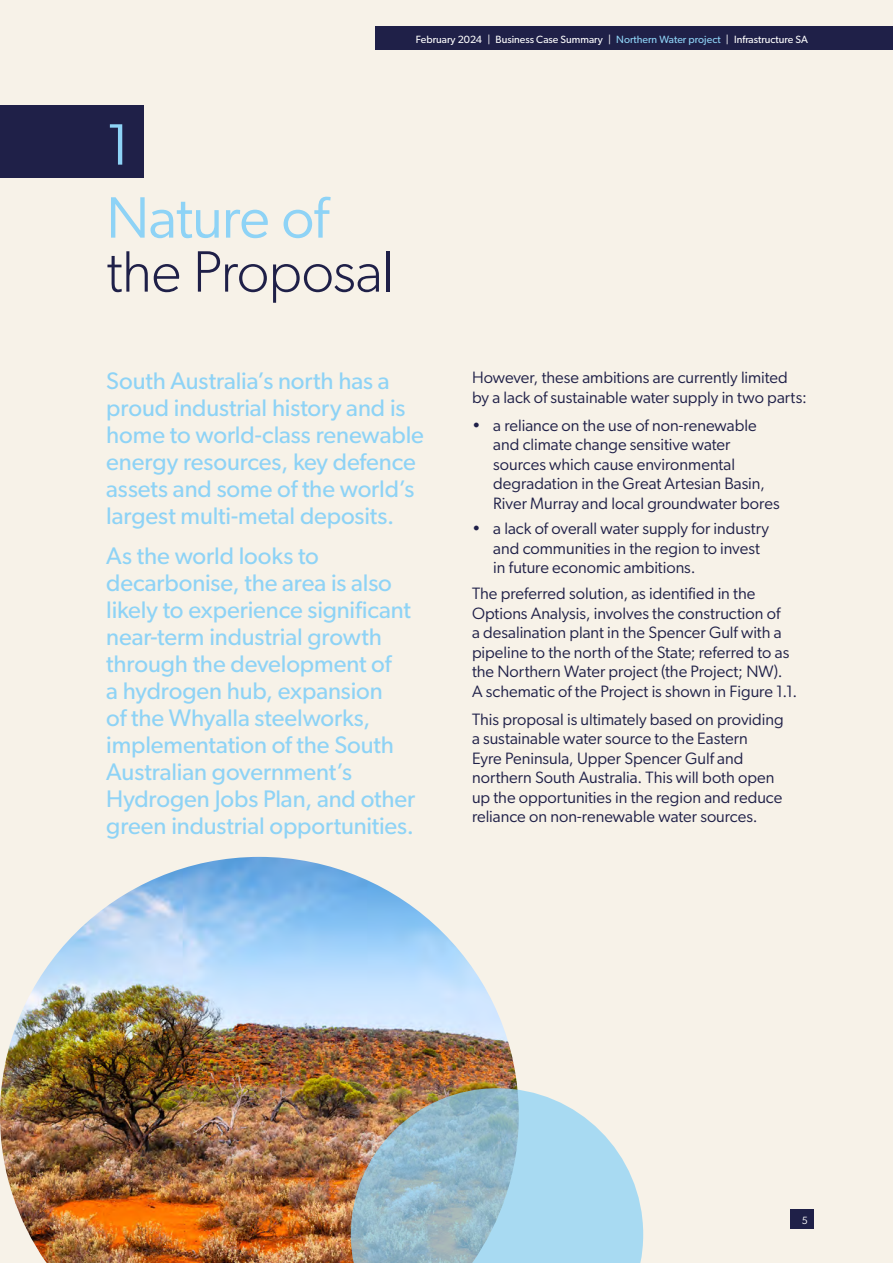
<style>
.page{position:relative;width:893px;height:1263px;background:#f7f2e8}
.page>*{position:absolute;margin:0;border:0;box-sizing:border-box;transform-origin:0 0}
.t1{font:300 58.5px "Gibson";letter-spacing:-.015em;color:#1f2048}
.t2{font:58.5px "Gibson";letter-spacing:-.015em;color:#8ed3f6}
.t3{font:24px/27px "Gibson";letter-spacing:-.005em;color:#8ed3f6}
.t4{font:16.5px/19.5px "Gibson";color:#1f2048}
.t5{font:10.5px "Gibson";color:#fff}
.t6{font:10.5px "Gibson";color:#fff}
.s1{color:#8ed3f6}
</style>
<div class="page">
<div style="left:375px;top:27px;width:518px;height:23px;background:#1f2048"></div>
<div style="left:790px;top:1210px;width:23px;height:19px;background:#1f2048"></div>
<img style="left:0;top:857px;width:518px;height:406px">
<svg style="left:351px;top:1088px;width:292px;height:175px;background:#a6c4cf"></svg>
<div style="left:0;top:105px;width:144px;height:72px;background:#1f2048"></div>
<p class="t5" style="left:416px;top:33px;width:393px">February 2024 | Business Case Summary | <span class="s1">Northern Water project</span> | Infrastructure SA</p>
<h1 class="t2" style="left:106px;top:109px;width:26px">1</h1>
<h1 class="t2" style="left:106px;top:182px;width:224px">Nature of</h1>
<h1 class="t1" style="left:106px;top:236px;width:289px">the Proposal</h1>
<h2 class="t3" style="left:106px;top:367px;width:319px">South Australia’s north has a proud industrial history and is home to world-class renewable energy resources, key defence assets and some of the world’s largest multi-metal deposits.</h2>
<p class="t3" style="left:106px;top:542px;width:310px">As the world looks to decarbonise, the area is also likely to experience significant near-term industrial growth through the development of<br>a hydrogen hub, expansion<br>of the Whyalla steelworks, implementation of the South<br>Australian government’s<br>Hydrogen Jobs Plan, and other green industrial opportunities.</p>
<p class="t4" style="left:472px;top:367px;width:336px">However, these ambitions are currently limited by a lack of sustainable water supply in two parts:</p>
<p class="t4" style="left:493px;top:415px;width:288px;text-indent:-21px">• a reliance on the use of non-renewable and climate change sensitive water sources which cause environmental degradation in the Great Artesian Basin, River Murray and local groundwater bores</p>
<p class="t4" style="left:493px;top:519px;width:277px;text-indent:-21px">• a lack of overall water supply for industry and communities in the region to invest in future economic ambitions.</p>
<p class="t4" style="left:472px;top:584px;width:327px">The preferred solution, as identified in the Options Analysis, involves the construction of<br>a desalination plant in the Spencer Gulf with a pipeline to the north of the State; referred to as the Northern Water project (the Project; NW).<br>A schematic of the Project is shown in Figure 1.1.</p>
<p class="t4" style="left:472px;top:709px;width:313px">This proposal is ultimately based on providing a sustainable water source to the Eastern<br>Eyre Peninsula, Upper Spencer Gulf and northern South Australia. This will both open up the opportunities in the region and reduce reliance on non-renewable water sources.</p>
<p class="t6" style="left:802px;top:1213px;width:8px">5</p>
</div>
